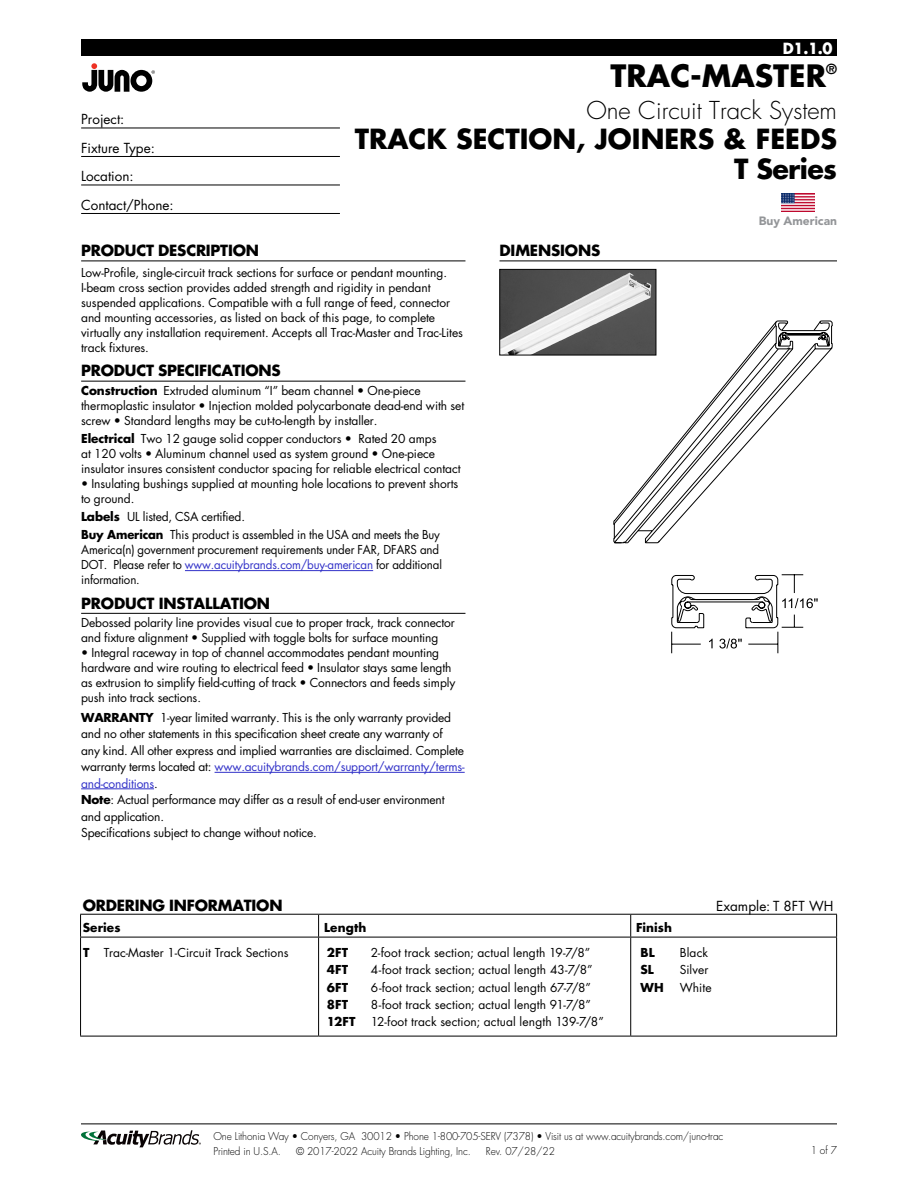
<style>
.page{position:relative;width:918px;height:1188px;background:#fff}
.page>*{position:absolute;margin:0;border:0;box-sizing:border-box;transform-origin:0 0}
.t1{font:700 30px "Futura Std";color:#000}
.t2{font:700 27px/30.3px "Futura Std";color:#000;text-align:right}
.t3{font:300 24px "Futura Std";color:#000}
.t4{font:700 15px "Futura Std";letter-spacing:-.015em;color:#000}
.t5{font:700 15px "Futura Std";color:#fff}
.t6{font:13.5px/28.5px "Futura Std";color:#000}
.t7{font:700 13.5px "Futura Std";color:#000}
.t8{font:12px/15px "Futura Std";letter-spacing:-.01em;color:#000}
.t9{font:12px "Futura Std";letter-spacing:.015em;color:#000}
.t10{font:12px/15px "Futura Std";letter-spacing:-.01em;color:#000;scale:.96 1}
.t11{font:700 12px "Futura Std";letter-spacing:.01em;color:#000}
.t12{font:12px "Futura Std";letter-spacing:.01em;color:#000}
.t13{font:900 12px "Avenir LT Std";color:#939598}
.t14{font:300 10.5px/14.1px "Futura Std";letter-spacing:-.01em;color:#000;scale:.96 1}
.s1{font-weight:700}
.s2{color:#3232c8}
</style>
<div class="page">
<svg style="left:81px;top:1130px;width:120px;height:17px"></svg>
<hr style="left:81px;top:1124px;width:756px;height:1px;background:#000">
<div style="left:81px;top:39px;width:756px;height:17px;background:#000"></div>
<svg style="left:82px;top:63px;width:73px;height:29px"></svg>
<hr style="left:81px;top:128px;width:259px;height:1px;background:#000">
<hr style="left:81px;top:156px;width:259px;height:1px;background:#000">
<hr style="left:81px;top:185px;width:259px;height:1px;background:#000">
<hr style="left:81px;top:213px;width:259px;height:1px;background:#000">
<hr style="left:500px;top:261px;width:337px;height:1px;background:#000">
<svg style="left:613px;top:321px;width:220px;height:333px"></svg>
<svg style="left:679px;top:321px;width:142px;height:302px"></svg>
<img style="left:501px;top:271px;width:153px;height:82px">
<div style="left:499px;top:269px;width:157px;height:86px;border:1px solid #000"></div>
<hr style="left:81px;top:261px;width:384px;height:1px;background:#000">
<hr style="left:81px;top:381px;width:384px;height:1px;background:#000">
<hr style="left:185px;top:570px;width:188px;height:1px;background:#3232c8">
<hr style="left:81px;top:613px;width:384px;height:1px;background:#000">
<hr style="left:215px;top:772px;width:250px;height:1px;background:#3232c8">
<hr style="left:81px;top:789px;width:73px;height:1px;background:#3232c8">
<hr style="left:80px;top:937px;width:1px;height:99px;background:#000">
<hr style="left:80px;top:1036px;width:239px;height:1px;background:#000">
<hr style="left:319px;top:1036px;width:312px;height:1px;background:#000">
<hr style="left:631px;top:1036px;width:206px;height:1px;background:#000">
<hr style="left:318px;top:937px;width:1px;height:99px;background:#000">
<hr style="left:630px;top:937px;width:1px;height:99px;background:#000">
<hr style="left:836px;top:937px;width:1px;height:99px;background:#000">
<svg style="left:80px;top:915px;width:1px;height:22px"></svg>
<svg style="left:318px;top:915px;width:1px;height:22px"></svg>
<svg style="left:630px;top:915px;width:1px;height:22px"></svg>
<svg style="left:836px;top:915px;width:1px;height:22px"></svg>
<hr style="left:80px;top:937px;width:239px;height:1px;background:#000">
<hr style="left:319px;top:937px;width:312px;height:1px;background:#000">
<hr style="left:631px;top:937px;width:206px;height:1px;background:#000">
<hr style="left:80px;top:914px;width:239px;height:1px;background:#000">
<hr style="left:319px;top:914px;width:312px;height:1px;background:#000">
<hr style="left:631px;top:914px;width:206px;height:1px;background:#000">
<img style="left:781px;top:194px;width:34px;height:17px">
<p class="t5" style="left:783px;top:38px;width:51px">D1.1.0</p>
<h1 class="t1" style="left:611px;top:56px;width:217px">TRAC-MASTER</h1>
<p class="t7" style="left:826px;top:60px;width:12px">®</p>
<h3 class="t3" style="left:586px;top:96px;width:252px">One Circuit Track System</h3>
<h2 class="t2" style="left:355px;top:123px;width:484px">TRACK SECTION, JOINERS &amp; FEEDS<br>T Series</h2>
<p class="t6" style="left:81px;top:105px;width:94px">Project:<br>Fixture Type:<br>Location:<br>Contact/Phone:</p>
<p class="t4" style="left:81px;top:241px;width:179px">PRODUCT DESCRIPTION</p>
<p class="t4" style="left:500px;top:241px;width:102px">DIMENSIONS</p>
<p class="t8" style="left:81px;top:265px;width:383px">Low-Profile, single-circuit track sections for surface or pendant mounting.<br>I-beam cross section provides added strength and rigidity in pendant suspended applications. Compatible with a full range of feed, connector and mounting accessories, as listed on back of this page, to complete virtually any installation requirement. Accepts all Trac-Master and Trac-Lites track fixtures.</p>
<p class="t4" style="left:81px;top:361px;width:201px">PRODUCT SPECIFICATIONS</p>
<p class="t8" style="left:81px;top:383px;width:385px"><span class="s1">Construction</span> Extruded aluminum “I” beam channel • One-piece thermoplastic insulator • Injection molded polycarbonate dead-end with set screw • Standard lengths may be cut-to-length by installer.</p>
<p class="t8" style="left:81px;top:431px;width:381px"><span class="s1">Electrical</span> Two 12 gauge solid copper conductors • Rated 20 amps<br>at 120 volts • Aluminum channel used as system ground • One-piece insulator insures consistent conductor spacing for reliable electrical contact</p>
<p class="t8" style="left:81px;top:476px;width:379px">• Insulating bushings supplied at mounting hole locations to prevent shorts to ground.</p>
<p class="t8" style="left:81px;top:508px;width:360px;line-height:18.3px"><span class="s1">Labels</span> UL listed, CSA certified.<br><span class="s1">Buy American</span> This product is assembled in the USA and meets the Buy</p>
<p class="t10" style="left:81px;top:543px;width:377px">America(n) government procurement requirements under FAR, DFARS and<br>DOT. Please refer to <span class="s2">www.acuitybrands.com/buy-american</span> for additional information.</p>
<p class="t4" style="left:81px;top:593px;width:191px">PRODUCT INSTALLATION</p>
<p class="t8" style="left:81px;top:615px;width:375px">Debossed polarity line provides visual cue to proper track, track connector and fixture alignment • Supplied with toggle bolts for surface mounting</p>
<p class="t8" style="left:81px;top:645px;width:376px">• Integral raceway in top of channel accommodates pendant mounting hardware and wire routing to electrical feed • Insulator stays same length as extrusion to simplify field-cutting of track • Connectors and feeds simply push into track sections.</p>
<p class="t8" style="left:81px;top:709px;width:385px;line-height:16.5px"><span class="s1">WARRANTY</span> 1-year limited warranty. This is the only warranty provided and no other statements in this specification sheet create any warranty of<br>any kind. All other express and implied warranties are disclaimed. Complete warranty terms located at: <span class="s2">www.acuitybrands.com/support/warranty/terms&shy;and-conditions</span>.<br><span class="s1">Note</span>: Actual performance may differ as a result of end-user environment and application.<br>Specifications subject to change without notice.</p>
<p class="t13" style="left:759px;top:214px;width:80px">Buy American</p>
<p class="t4" style="left:83px;top:895px;width:201px">ORDERING INFORMATION</p>
<p class="t6" style="left:716px;top:892px;width:119px">Example: T 8FT WH</p>
<p class="t11" style="left:83px;top:919px;width:39px">Series</p>
<p class="t11" style="left:324px;top:919px;width:44px">Length</p>
<p class="t11" style="left:636px;top:919px;width:37px">Finish</p>
<p class="t8" style="left:83px;top:945px;width:207px"><span class="s1">T</span> Trac-Master 1-Circuit Track Sections</p>
<p class="t11" style="left:327px;top:944px;width:23px">2FT</p>
<p class="t9" style="left:371px;top:945px;width:221px">2-foot track section; actual length 19-7/8”</p>
<p class="t11" style="left:327px;top:962px;width:23px">4FT</p>
<p class="t9" style="left:371px;top:962px;width:223px">4-foot track section; actual length 43-7/8”</p>
<p class="t11" style="left:327px;top:979px;width:23px">6FT</p>
<p class="t9" style="left:371px;top:979px;width:222px">6-foot track section; actual length 67-7/8”</p>
<p class="t11" style="left:327px;top:996px;width:23px">8FT</p>
<p class="t9" style="left:371px;top:997px;width:221px">8-foot track section; actual length 91-7/8”</p>
<p class="t11" style="left:327px;top:1014px;width:30px">12FT</p>
<p class="t12" style="left:371px;top:1014px;width:234px">12-foot track section; actual length 139-7/8”</p>
<p class="t11" style="left:640px;top:944px;width:16px">BL</p>
<p class="t8" style="left:680px;top:945px;width:30px">Black</p>
<p class="t11" style="left:640px;top:962px;width:15px">SL</p>
<p class="t8" style="left:680px;top:962px;width:30px">Silver</p>
<p class="t11" style="left:640px;top:979px;width:25px">WH</p>
<p class="t8" style="left:680px;top:980px;width:33px">White</p>
<p class="t14" style="left:213px;top:1130px;width:533px">One Lithonia Way • Conyers, GA 30012 • Phone 1-800-705-SERV (7378) • Visit us at www.acuitybrands.com/juno-trac<br>Printed in U.S.A.</p>
<p class="t14" style="left:296px;top:1144px;width:184px">© 2017-2022 Acuity Brands Lighting, Inc.</p>
<p class="t14" style="left:486px;top:1144px;width:73px">Rev. 07/28/22</p>
<p class="t14" style="left:811px;top:1144px;width:29px">1 of 7</p>
</div>
